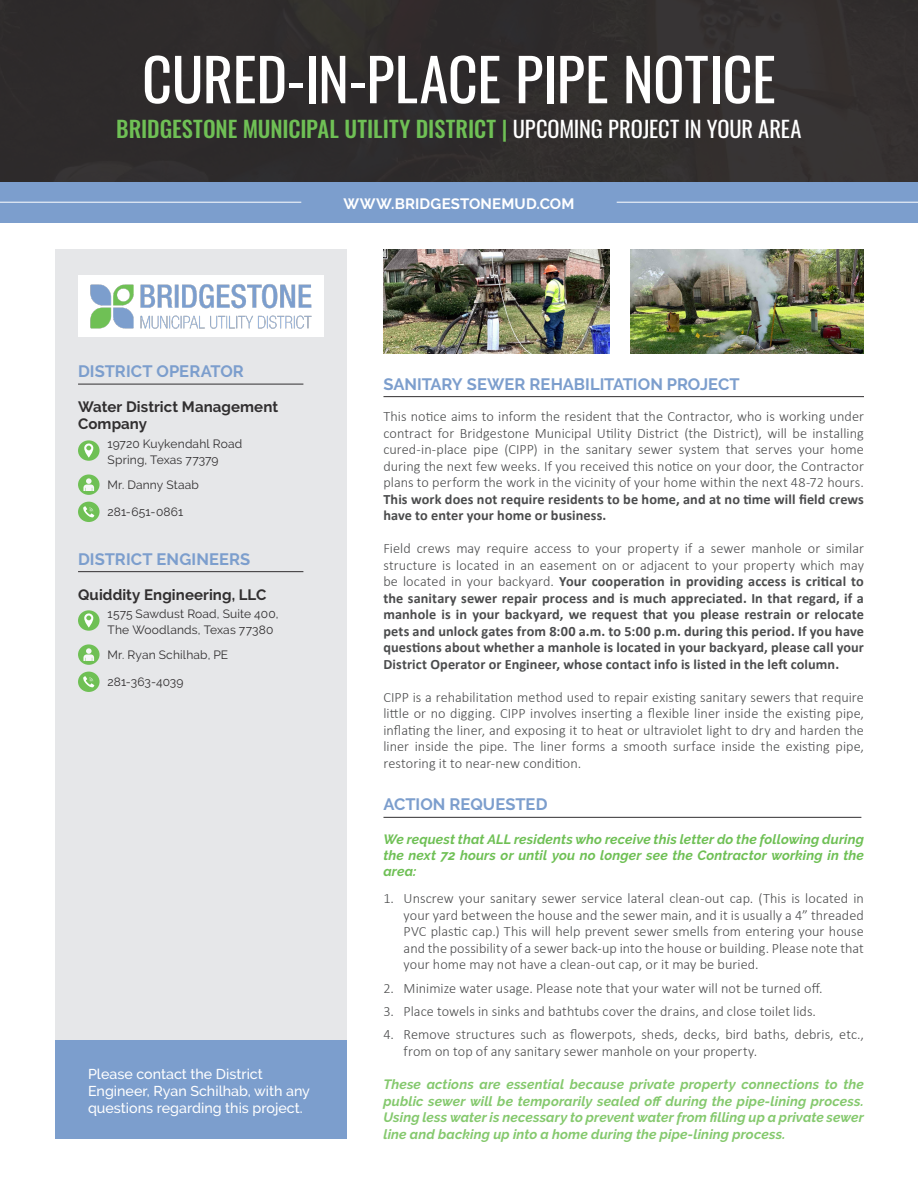
<style>
.page{position:relative;width:918px;height:1188px;background:#fff}
.page>*{position:absolute;margin:0;border:0;box-sizing:border-box;transform-origin:0 0}
.t1{font:58.5px "Oswald";letter-spacing:-.01em;color:#fff}
.t2{font:500 22.5px "Oswald";letter-spacing:-.005em;color:#6fc055}
.t3{font:700 16.5px "Raleway";letter-spacing:.005em;color:#7c9ecd}
.t4{font:700 15px/16.5px "Raleway";letter-spacing:.005em;color:#312f30}
.t5{font:700 15px "Raleway";letter-spacing:.01em;color:#fff}
.t6{font:300 14.25px/16.5px "Calibri";color:#4b4c4d;text-align:justify}
.t7{font:700 14.25px/16.5px "Calibri";letter-spacing:.005em;color:#4b4c4d}
.t8{font:500 14.25px/17.1px "Raleway";color:#fff}
.t9{font:italic 700 13.5px/16.5px "Raleway";letter-spacing:.01em;color:#85c96e;text-align:justify}
.t10{font:italic 700 13.5px/16.2px "Raleway";letter-spacing:.01em;color:#6fc055;text-align:justify}
.t11{font:12px/16.5px "Raleway";letter-spacing:.01em;color:#312f30}
.s1{font-weight:400;color:#fff}
.s2{font-weight:300}
</style>
<div class="page">
<div style="left:0;top:0;width:918px;height:182px;background:#2f2c2c"></div>
<div style="left:0;top:182px;width:918px;height:40px;background:#7c9ecd"></div>
<div style="left:55px;top:250px;width:291px;height:790px;background:#e6e7e9"></div>
<hr style="left:0;top:202px;width:301px;height:1px;background:#fff">
<hr style="left:617px;top:202px;width:301px;height:1px;background:#fff">
<hr style="left:383px;top:396px;width:481px;height:1px;background:#312f30">
<hr style="left:383px;top:817px;width:478px;height:1px;background:#312f30">
<img style="left:383px;top:250px;width:226px;height:104px">
<img style="left:630px;top:250px;width:234px;height:104px">
<img style="left:78px;top:275px;width:245px;height:62px">
<hr style="left:78px;top:384px;width:225px;height:1px;background:#312f30">
<svg style="left:78px;top:440px;width:22px;height:21px"></svg>
<div style="left:78px;top:474px;width:22px;height:21px;background:#6fc055;border-radius:50%"></div>
<div style="left:78px;top:502px;width:22px;height:20px;background:#6fc055;border-radius:50%"></div>
<svg style="left:83px;top:506px;width:11px;height:12px"></svg>
<svg style="left:83px;top:478px;width:11px;height:13px"></svg>
<svg style="left:84px;top:444px;width:9px;height:14px"></svg>
<hr style="left:78px;top:571px;width:225px;height:1px;background:#312f30">
<div style="left:78px;top:610px;width:22px;height:21px;background:#6fc055;border-radius:50%"></div>
<svg style="left:78px;top:644px;width:22px;height:21px"></svg>
<div style="left:78px;top:672px;width:22px;height:20px;background:#6fc055;border-radius:50%"></div>
<svg style="left:83px;top:676px;width:11px;height:12px"></svg>
<svg style="left:84px;top:613px;width:9px;height:15px"></svg>
<svg style="left:83px;top:648px;width:11px;height:13px"></svg>
<div style="left:55px;top:1040px;width:291px;height:99px;background:#7c9ecd"></div>
<h1 class="t1" style="left:142px;top:27px;width:635px">CURED-IN-PLACE PIPE NOTICE</h1>
<h2 class="t2" style="left:116px;top:117px;width:687px">BRIDGESTONE MUNICIPAL UTILITY DISTRICT | <span class="s1">UPCOMING PROJECT IN YOUR AREA</span></h2>
<p class="t5" style="left:344px;top:195px;width:232px">WWW.BRIDGESTONEMUD.COM</p>
<p class="t3" style="left:78px;top:362px;width:167px">DISTRICT OPERATOR</p>
<p class="t4" style="left:78px;top:399px;width:202px">Water District Management<br>Company</p>
<p class="t11" style="left:108px;top:435px;width:136px">19720 Kuykendahl Road<br>Spring, Texas 77379</p>
<p class="t11" style="left:108px;top:476px;width:93px">Mr. Danny Staab</p>
<p class="t11" style="left:108px;top:504px;width:77px">281-651-0861</p>
<p class="t3" style="left:78px;top:549px;width:174px">DISTRICT ENGINEERS</p>
<p class="t4" style="left:78px;top:586px;width:190px">Quiddity Engineering, LLC</p>
<p class="t11" style="left:108px;top:605px;width:172px">1575 Sawdust Road, Suite 400,<br>The Woodlands, Texas 77380</p>
<p class="t11" style="left:108px;top:646px;width:122px">Mr. Ryan Schilhab, PE</p>
<p class="t11" style="left:108px;top:673px;width:78px">281-363-4039</p>
<p class="t8" style="left:88px;top:1065px;width:223px">Please contact the District<br>Engineer, Ryan Schilhab, with any questions regarding this project.</p>
<p class="t3" style="left:383px;top:374px;width:358px">SANITARY SEWER REHABILITATION PROJECT</p>
<p class="t6" style="left:383px;top:408px;width:482px">This notice aims to inform the resident that the Contractor, who is working under contract for Bridgestone Municipal Utility District (the District), will be installing cured-in-place pipe (CIPP) in the sanitary sewer system that serves your home during the next few weeks. If you received this notice on your door, the Contractor plans to perform the work in the vicinity of your home within the next 48-72 hours.</p>
<p class="t7" style="left:383px;top:491px;width:482px">This work does not require residents to be home, and at no time will field crews have to enter your home or business.</p>
<p class="t7" style="left:383px;top:540px;width:482px;text-align:justify"><span class="s2">Field crews may require access to your property if a sewer manhole or similar structure is located in an easement on or adjacent to your property which may be located in your backyard.</span> Your cooperation in providing access is critical to the sanitary sewer repair process and is much appreciated. In that regard, if a manhole is in your backyard, we request that you please restrain or relocate pets and unlock gates from 8:00 a.m. to 5:00 p.m. during this period. If you have questions about whether a manhole is located in your backyard, please call your District Operator or Engineer, whose contact info is listed in the left column.</p>
<p class="t6" style="left:383px;top:689px;width:482px">CIPP is a rehabilitation method used to repair existing sanitary sewers that require little or no digging. CIPP involves inserting a flexible liner inside the existing pipe, inflating the liner, and exposing it to heat or ultraviolet light to dry and harden the liner inside the pipe. The liner forms a smooth surface inside the existing pipe, restoring it to near-new condition.</p>
<p class="t3" style="left:383px;top:795px;width:166px">ACTION REQUESTED</p>
<p class="t10" style="left:383px;top:831px;width:482px">We request that ALL residents who receive this letter do the following during the next 72 hours or until you no longer see the Contractor working in the area:</p>
<p class="t6" style="left:404px;top:890px;width:462px;text-indent:-20px">1. Unscrew your sanitary sewer service lateral clean-out cap. (This is located in your yard between the house and the sewer main, and it is usually a 4” threaded PVC plastic cap.) This will help prevent sewer smells from entering your house and the possibility of a sewer back-up into the house or building. Please note that your home may not have a clean-out cap, or it may be buried.</p>
<p class="t6" style="left:383px;top:979px;width:441px">2. Minimize water usage. Please note that your water will not be turned off.</p>
<p class="t6" style="left:383px;top:1003px;width:434px">3. Place towels in sinks and bathtubs cover the drains, and close toilet lids.</p>
<p class="t6" style="left:404px;top:1026px;width:462px;text-indent:-20px">4. Remove structures such as flowerpots, sheds, decks, bird baths, debris, etc., from on top of any sanitary sewer manhole on your property.</p>
<p class="t9" style="left:383px;top:1076px;width:482px">These actions are essential because private property connections to the public sewer will be temporarily sealed off during the pipe-lining process.<br>Using less water is necessary to prevent water from filling up a private sewer line and backing up into a home during the pipe-lining process.</p>
</div>
